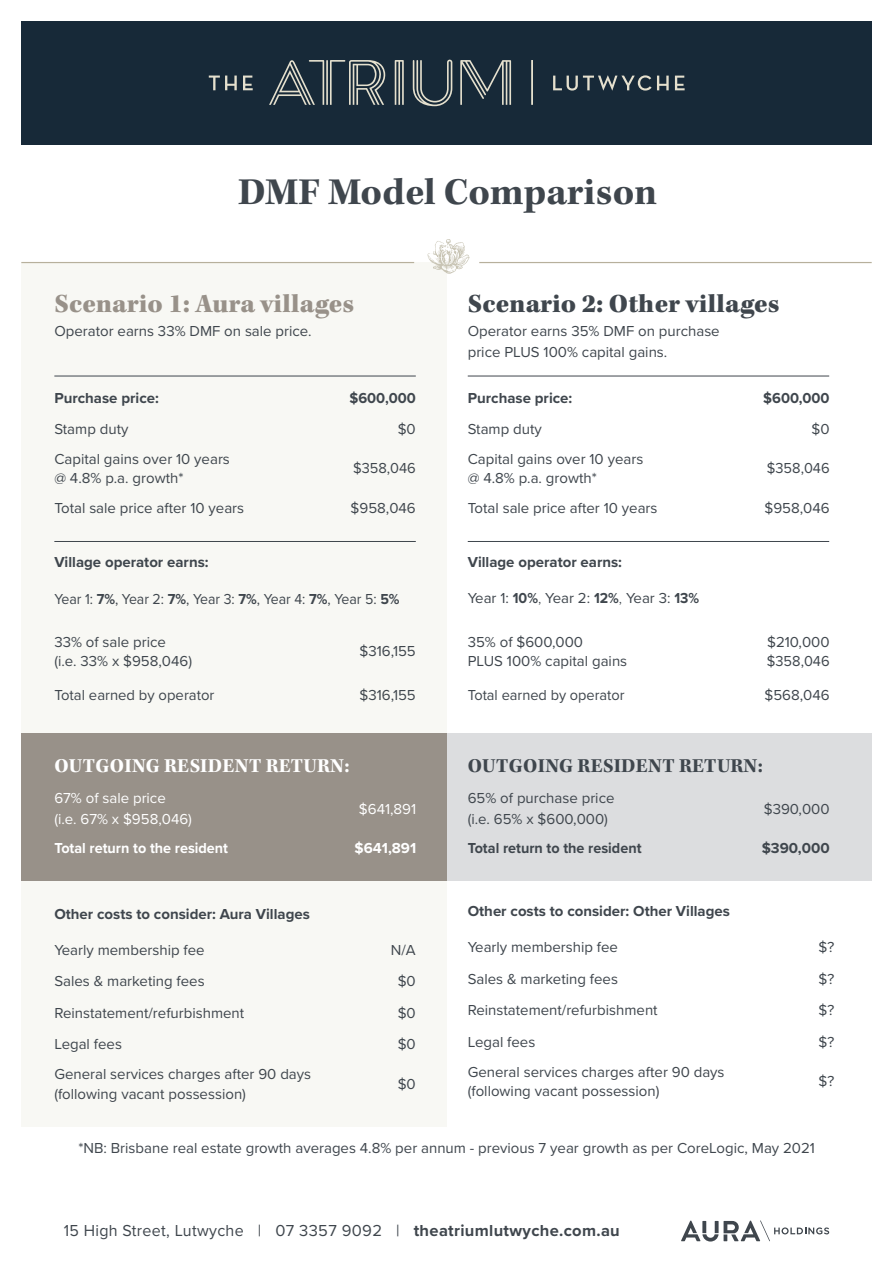
<style>
.page{position:relative;width:893px;height:1263px;background:#fff}
.page>*{position:absolute;margin:0;border:0;box-sizing:border-box;transform-origin:0 0}
.t1{font:700 39px "Kepler Std";color:#3f464d}
.t2{font:900 27px "Kepler Std";letter-spacing:.005em;color:#3f464d}
.t3{font:900 27px "Kepler Std";letter-spacing:.005em;color:#989189}
.t4{font:700 20.25px "Kepler Std";letter-spacing:.01em;color:#fff}
.t5{font:700 20.25px "Kepler Std";letter-spacing:.01em;color:#3f464d}
.t6{font:16.5px "Proxima Nova";letter-spacing:.02em;color:#3f464d}
.t7{font:15px/19.5px "Proxima Nova";color:#3f464d}
.t8{font:700 15px "Proxima Nova";color:#3f464d}
.t9{font:15px "Proxima Nova";color:#3f464d;scale:.94 1}
.t10{font:15px/21px "Proxima Nova";color:#fff}
.t11{font:700 15px "Proxima Nova";color:#fff;scale:.96 1}
.t12{font:700 15px "Proxima Nova";color:#3f464d;scale:.96 1}
.t13{font:700 15px "Proxima Nova";color:#fff}
.s1{font-weight:700}
.s2{font-weight:300}
</style>
<div class="page">
<div style="left:21px;top:262px;width:426px;height:865px;background:#f8f8f4"></div>
<svg style="left:681px;top:1220px;width:148px;height:21px"></svg>
<div style="left:21px;top:21px;width:851px;height:124px;background:#172938"></div>
<svg style="left:209px;top:76px;width:28px;height:14px"></svg>
<svg style="left:243px;top:76px;width:10px;height:14px"></svg>
<svg style="left:553px;top:75px;width:116px;height:16px"></svg>
<svg style="left:675px;top:76px;width:10px;height:14px"></svg>
<hr style="left:531px;top:60px;width:2px;height:45px;background:#e5e0ce">
<svg style="left:395px;top:60px;width:9px;height:45px"></svg>
<svg style="left:460px;top:60px;width:51px;height:45px"></svg>
<svg style="left:413px;top:60px;width:39px;height:46px"></svg>
<svg style="left:269px;top:60px;width:117px;height:45px"></svg>
<div style="left:446px;top:733px;width:426px;height:148px;background:#dcdddf"></div>
<div style="left:21px;top:733px;width:426px;height:148px;background:#989189"></div>
<hr style="left:468px;top:541px;width:361px;height:1px;background:#3f464d">
<hr style="left:54px;top:541px;width:362px;height:1px;background:#3f464d">
<hr style="left:54px;top:376px;width:362px;height:1px;background:#3f464d">
<hr style="left:468px;top:376px;width:361px;height:1px;background:#3f464d">
<hr style="left:479px;top:262px;width:393px;height:1px;background:#b7b09c">
<hr style="left:21px;top:262px;width:393px;height:1px;background:#b7b09c">
<svg style="left:428px;top:239px;width:41px;height:35px"></svg>
<p class="t1" style="left:238px;top:170px;width:420px">DMF Model Comparison</p>
<p class="t3" style="left:54px;top:288px;width:301px">Scenario 1: Aura villages</p>
<p class="t7" style="left:54px;top:321px;width:259px">Operator earns 33% DMF on sale price.</p>
<p class="t8" style="left:54px;top:387px;width:106px">Purchase price:</p>
<p class="t8" style="left:349px;top:387px;width:68px">$600,000</p>
<p class="t7" style="left:54px;top:418px;width:76px">Stamp duty</p>
<p class="t7" style="left:398px;top:418px;width:20px">$0</p>
<p class="t7" style="left:54px;top:448px;width:177px">Capital gains over 10 years @ 4.8% p.a. growth*</p>
<p class="t7" style="left:353px;top:458px;width:64px">$358,046</p>
<p class="t7" style="left:54px;top:497px;width:191px">Total sale price after 10 years</p>
<p class="t7" style="left:351px;top:497px;width:67px">$958,046</p>
<p class="t8" style="left:54px;top:551px;width:156px">Village operator earns:</p>
<p class="t9" style="left:54px;top:587px;width:369px">Year 1: <span class="s1">7%</span>, Year 2: <span class="s1">7%</span>, Year 3: <span class="s1">7%</span>, Year 4: <span class="s1">7%</span>, Year 5: <span class="s1">5%</span></p>
<p class="t7" style="left:54px;top:631px;width:139px">33% of sale price<br>(i.e. 33% x $958,046)</p>
<p class="t7" style="left:360px;top:641px;width:58px">$316,155</p>
<p class="t7" style="left:54px;top:685px;width:162px">Total earned by operator</p>
<p class="t7" style="left:360px;top:685px;width:58px">$316,155</p>
<p class="t4" style="left:54px;top:754px;width:297px">OUTGOING RESIDENT RETURN:</p>
<p class="t10" style="left:54px;top:787px;width:139px">67% of sale price<br>(i.e. 67% x $958,046)</p>
<p class="t10" style="left:359px;top:797px;width:59px">$641,891</p>
<p class="t11" style="left:54px;top:837px;width:183px">Total return to the resident</p>
<p class="t13" style="left:355px;top:837px;width:63px">$641,891</p>
<p class="t8" style="left:54px;top:902px;width:257px">Other costs to consider: Aura Villages</p>
<p class="t7" style="left:54px;top:939px;width:152px">Yearly membership fee</p>
<p class="t7" style="left:391px;top:939px;width:26px">N/A</p>
<p class="t7" style="left:54px;top:971px;width:152px">Sales &amp; marketing fees</p>
<p class="t7" style="left:398px;top:971px;width:20px">$0</p>
<p class="t7" style="left:54px;top:1002px;width:191px">Reinstatement/refurbishment</p>
<p class="t7" style="left:398px;top:1002px;width:20px">$0</p>
<p class="t7" style="left:54px;top:1033px;width:69px">Legal fees</p>
<p class="t7" style="left:398px;top:1033px;width:20px">$0</p>
<p class="t7" style="left:54px;top:1064px;width:258px">General services charges after 90 days (following vacant possession)</p>
<p class="t7" style="left:398px;top:1073px;width:20px">$0</p>
<p class="t2" style="left:468px;top:288px;width:313px">Scenario 2: Other villages</p>
<p class="t7" style="left:468px;top:320px;width:253px;line-height:21px">Operator earns 35% DMF on purchase price PLUS 100% capital gains.</p>
<p class="t8" style="left:468px;top:387px;width:106px">Purchase price:</p>
<p class="t8" style="left:763px;top:387px;width:68px">$600,000</p>
<p class="t7" style="left:468px;top:418px;width:76px">Stamp duty</p>
<p class="t7" style="left:811px;top:418px;width:20px">$0</p>
<p class="t7" style="left:468px;top:448px;width:177px">Capital gains over 10 years @ 4.8% p.a. growth*</p>
<p class="t7" style="left:767px;top:458px;width:64px">$358,046</p>
<p class="t7" style="left:468px;top:497px;width:191px">Total sale price after 10 years</p>
<p class="t7" style="left:764px;top:497px;width:67px">$958,046</p>
<p class="t8" style="left:468px;top:551px;width:156px">Village operator earns:</p>
<p class="t7" style="left:468px;top:588px;width:233px">Year 1: <span class="s1">10%</span><span class="s2">,</span> Year 2: <span class="s1">12%</span><span class="s2">,</span> Year 3: <span class="s1">13%</span></p>
<p class="t7" style="left:468px;top:631px;width:117px">35% of $600,000</p>
<p class="t7" style="left:468px;top:651px;width:161px">PLUS 100% capital gains</p>
<p class="t7" style="left:767px;top:631px;width:64px">$210,000</p>
<p class="t7" style="left:767px;top:651px;width:64px">$358,046</p>
<p class="t7" style="left:468px;top:685px;width:158px">Total earned by operator</p>
<p class="t7" style="left:764px;top:685px;width:67px">$568,046</p>
<p class="t5" style="left:468px;top:754px;width:297px">OUTGOING RESIDENT RETURN:</p>
<p class="t7" style="left:468px;top:787px;width:148px;line-height:21px">65% of purchase price (i.e. 65% x $600,000)</p>
<p class="t7" style="left:764px;top:798px;width:67px">$390,000</p>
<p class="t12" style="left:468px;top:837px;width:183px">Total return to the resident</p>
<p class="t8" style="left:762px;top:837px;width:69px">$390,000</p>
<p class="t8" style="left:468px;top:900px;width:264px">Other costs to consider: Other Villages</p>
<p class="t7" style="left:468px;top:937px;width:152px">Yearly membership fee</p>
<p class="t7" style="left:818px;top:937px;width:17px">$?</p>
<p class="t7" style="left:468px;top:968px;width:152px">Sales &amp; marketing fees</p>
<p class="t7" style="left:818px;top:968px;width:17px">$?</p>
<p class="t7" style="left:468px;top:1000px;width:191px">Reinstatement/refurbishment</p>
<p class="t7" style="left:818px;top:1000px;width:17px">$?</p>
<p class="t7" style="left:468px;top:1031px;width:69px">Legal fees</p>
<p class="t7" style="left:818px;top:1031px;width:17px">$?</p>
<p class="t7" style="left:468px;top:1061px;width:258px">General services charges after 90 days (following vacant possession)</p>
<p class="t7" style="left:818px;top:1071px;width:17px">$?</p>
<p class="t7" style="left:78px;top:1137px;width:738px">*NB: Brisbane real estate growth averages 4.8% per annum - previous 7 year growth as per CoreLogic, May 2021</p>
<p class="t6" style="left:64px;top:1218px;width:558px">15 High Street, Lutwyche | 07 3357 9092 | <span class="s1">theatriumlutwyche.com.au</span></p>
</div>
